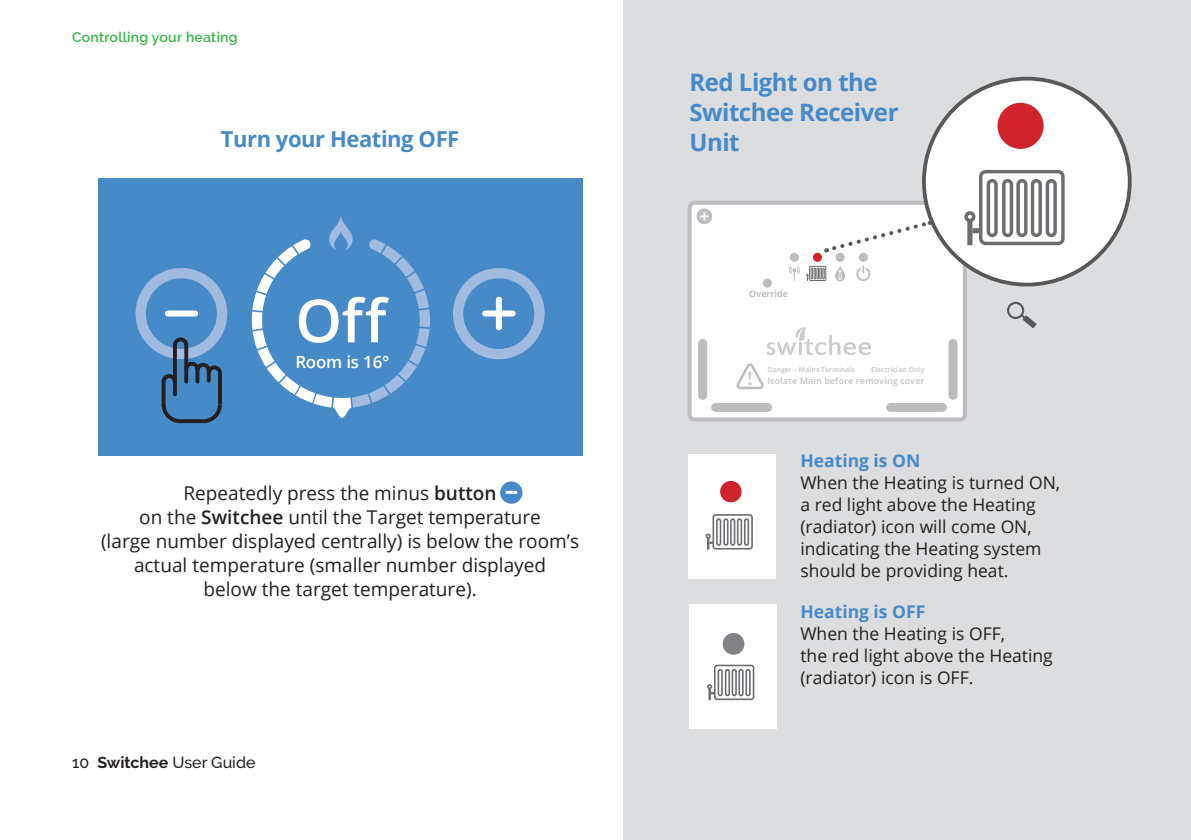
<style>
.page{position:relative;width:1191px;height:840px;background:#fff}
.page>*{position:absolute;margin:0;border:0;box-sizing:border-box;transform-origin:0 0}
.t1{font:600 59.4px "Open Sans";color:#fff}
.t2{font:700 24px/30px "Open Sans";letter-spacing:-.02em;color:#478ac8}
.t3{font:700 22px "Open Sans";letter-spacing:-.02em;color:#478ac8}
.t4{font:700 20.4px "Minion Pro";color:#cdcdcf}
.t5{font:19px/24px "Open Sans";color:#231f20;text-align:center}
.t6{font:17.6px/22px "Open Sans";color:#231f20}
.t7{font:700 17.6px "Open Sans";color:#478ac8}
.t8{font:600 16.8px "Open Sans";letter-spacing:-.01em;color:#fff}
.t9{font:500 16px "Raleway";color:#231f20}
.t10{font:600 14px "Raleway";letter-spacing:.02em;color:#3ab54a}
.t11{font:700 8.8px "Open Sans";color:#cdcdcf}
.t12{font:700 8.8px "Open Sans";color:#bcbdc0}
.t13{font:700 6.8px "Open Sans";color:#cdcdcf}
.s1{font-weight:600}
.s2{font-weight:700}
</style>
<div class="page">
<div style="left:624px;top:0;width:567px;height:839px;background:#dcdddf"></div>
<div style="left:501px;top:482px;width:20px;height:20px;background:#478ac8;border-radius:50%"></div>
<div style="left:500px;top:481px;width:22px;height:22px;border:2px solid #478ac8;border-radius:50%"></div>
<svg style="left:506px;top:490px;width:11px;height:3px"></svg>
<div style="left:98px;top:178px;width:484px;height:277px;background:#478ac8"></div>
<svg style="left:453px;top:268px;width:91px;height:91px"></svg>
<svg style="left:252px;top:216px;width:178px;height:202px"></svg>
<div style="left:689px;top:604px;width:87px;height:124px;background:#fff"></div>
<div style="left:722px;top:632px;width:22px;height:22px;background:#808285;border-radius:50%"></div>
<svg style="left:707px;top:684px;width:7px;height:15px"></svg>
<div style="left:714px;top:664px;width:40px;height:35px;border:2px solid #6c6d70;border-radius:2px"></div>
<div style="left:717px;top:668px;width:6px;height:28px;border:2px solid #6c6d70;border-radius:2px"></div>
<div style="left:725px;top:668px;width:5px;height:28px;border:2px solid #6c6d70;border-radius:2px"></div>
<div style="left:731px;top:668px;width:6px;height:28px;border:2px solid #6c6d70;border-radius:2px"></div>
<div style="left:738px;top:668px;width:5px;height:28px;border:2px solid #6c6d70;border-radius:2px"></div>
<div style="left:745px;top:668px;width:5px;height:28px;border:2px solid #6c6d70;border-radius:2px"></div>
<div style="left:689px;top:453px;width:86px;height:125px;background:#fff"></div>
<div style="left:720px;top:480px;width:21px;height:22px;background:#d1232a;border-radius:50%"></div>
<svg style="left:705px;top:533px;width:7px;height:16px"></svg>
<div style="left:712px;top:514px;width:41px;height:35px;border:2px solid #6c6d70;border-radius:2px"></div>
<div style="left:716px;top:518px;width:5px;height:27px;border:2px solid #6c6d70;border-radius:2px"></div>
<div style="left:723px;top:518px;width:5px;height:27px;border:2px solid #6c6d70;border-radius:2px"></div>
<div style="left:730px;top:518px;width:5px;height:27px;border:2px solid #6c6d70;border-radius:2px"></div>
<div style="left:737px;top:518px;width:5px;height:27px;border:2px solid #6c6d70;border-radius:2px"></div>
<div style="left:744px;top:518px;width:5px;height:27px;border:2px solid #6c6d70;border-radius:2px"></div>
<div style="left:689px;top:203px;width:276px;height:216px;background:#fff;border-radius:5px"></div>
<div style="left:687px;top:201px;width:280px;height:220px;border:4px solid #bcbdc0;border-radius:5px"></div>
<div style="left:835px;top:253px;width:9px;height:9px;background:#bcbdc0;border-radius:50%"></div>
<svg style="left:856px;top:266px;width:15px;height:15px"></svg>
<div style="left:858px;top:253px;width:10px;height:9px;background:#bcbdc0;border-radius:50%"></div>
<svg style="left:789px;top:266px;width:11px;height:15px"></svg>
<div style="left:790px;top:253px;width:9px;height:9px;background:#bcbdc0;border-radius:50%"></div>
<div style="left:763px;top:278px;width:9px;height:9px;background:#bcbdc0;border-radius:50%"></div>
<div style="left:813px;top:253px;width:9px;height:9px;background:#d1232a;border-radius:50%"></div>
<div style="left:809px;top:266px;width:17px;height:15px;border:1px solid #6c6d70"></div>
<svg style="left:806px;top:267px;width:18px;height:14px"></svg>
<svg style="left:696px;top:208px;width:16px;height:16px"></svg>
<svg style="left:700px;top:212px;width:8px;height:8px"></svg>
<svg style="left:835px;top:265px;width:10px;height:16px"></svg>
<svg style="left:826px;top:219px;width:104px;height:34px"></svg>
<div style="left:1007px;top:301px;width:17px;height:18px;border:2px solid #57585a;border-radius:50%"></div>
<svg style="left:1016px;top:309px;width:21px;height:20px"></svg>
<div style="left:924px;top:79px;width:205px;height:205px;background:#fff;border-radius:50%"></div>
<div style="left:997px;top:103px;width:46px;height:46px;background:#d1232a;border-radius:50%"></div>
<div style="left:964px;top:211px;width:11px;height:11px;border:3px solid #6c6d70;border-radius:4px"></div>
<div style="left:967px;top:221px;width:5px;height:24px;background:#6c6d70"></div>
<svg style="left:972px;top:228px;width:7px;height:5px"></svg>
<div style="left:979px;top:170px;width:85px;height:75px;border:3px solid #6c6d70;border-radius:5px"></div>
<div style="left:986px;top:179px;width:11px;height:58px;border:3px solid #6c6d70;border-radius:4px"></div>
<div style="left:1002px;top:179px;width:11px;height:58px;border:3px solid #6c6d70;border-radius:4px"></div>
<div style="left:1016px;top:179px;width:11px;height:58px;border:3px solid #6c6d70;border-radius:4px"></div>
<div style="left:1030px;top:179px;width:12px;height:58px;border:3px solid #6c6d70;border-radius:4px"></div>
<div style="left:1045px;top:179px;width:11px;height:58px;border:3px solid #6c6d70;border-radius:4px"></div>
<svg style="left:136px;top:268px;width:91px;height:117px"></svg>
<svg style="left:173px;top:345px;width:4px;height:49px"></svg>
<svg style="left:184px;top:345px;width:4px;height:36px"></svg>
<svg style="left:195px;top:368px;width:4px;height:13px"></svg>
<hr style="left:207px;top:368px;width:4px;height:12px;background:#231f20">
<hr style="left:218px;top:373px;width:4px;height:31px;background:#231f20">
<hr style="left:162px;top:380px;width:3px;height:25px;background:#231f20">
<svg style="left:184px;top:419px;width:15px;height:4px"></svg>
<svg style="left:161px;top:400px;width:23px;height:24px"></svg>
<svg style="left:199px;top:400px;width:23px;height:24px"></svg>
<svg style="left:737px;top:327px;width:134px;height:63px"></svg>
<div style="left:698px;top:339px;width:9px;height:60px;background:#bcbdbf;border-radius:5px"></div>
<div style="left:711px;top:402px;width:61px;height:9px;background:#bcbdbf;border-radius:5px"></div>
<div style="left:886px;top:402px;width:61px;height:9px;background:#bcbdbf;border-radius:5px"></div>
<div style="left:948px;top:339px;width:9px;height:60px;background:#bcbdbf;border-radius:5px"></div>
<p class="t10" style="left:72px;top:29px;width:167px">Controlling your heating</p>
<p class="t3" style="left:221px;top:123px;width:240px">Turn your Heating OFF</p>
<p class="t1" style="left:295px;top:280px;width:93px">Off</p>
<p class="t8" style="left:295px;top:350px;width:95px">Room is 16°</p>
<p class="t5" style="left:183px;top:480px;width:314px">Repeatedly press the minus <span class="s1">button</span></p>
<p class="t5" style="left:101px;top:504px;width:480px">on the <span class="s1">Switchee</span> until the Target temperature<br>(large number displayed centrally) is below the room’s actual temperature (smaller number displayed<br>below the target temperature).</p>
<p class="t9" style="left:72px;top:752px;width:185px">10 <span class="s2">Switchee</span> User Guide</p>
<p class="t2" style="left:689px;top:66px;width:211px">Red Light on the<br>Switchee Receiver<br>Unit</p>
<p class="t12" style="left:749px;top:288px;width:40px">Override</p>
<p class="t13" style="left:767px;top:364px;width:89px">Danger – Mains Terminals</p>
<p class="t13" style="left:871px;top:364px;width:55px">Electrician Only</p>
<p class="t4" style="left:747px;top:364px;width:7px">!</p>
<p class="t11" style="left:767px;top:374px;width:159px">Isolate Main before removing cover</p>
<p class="t7" style="left:800px;top:448px;width:121px">Heating is ON</p>
<p class="t6" style="left:800px;top:471px;width:261px">When the Heating is turned ON, a red light above the Heating (radiator) icon will come ON, indicating the Heating system should be providing heat.</p>
<p class="t7" style="left:800px;top:598px;width:126px">Heating is OFF</p>
<p class="t6" style="left:800px;top:621px;width:254px">When the Heating is OFF,<br>the red light above the Heating (radiator) icon is OFF.</p>
</div>
